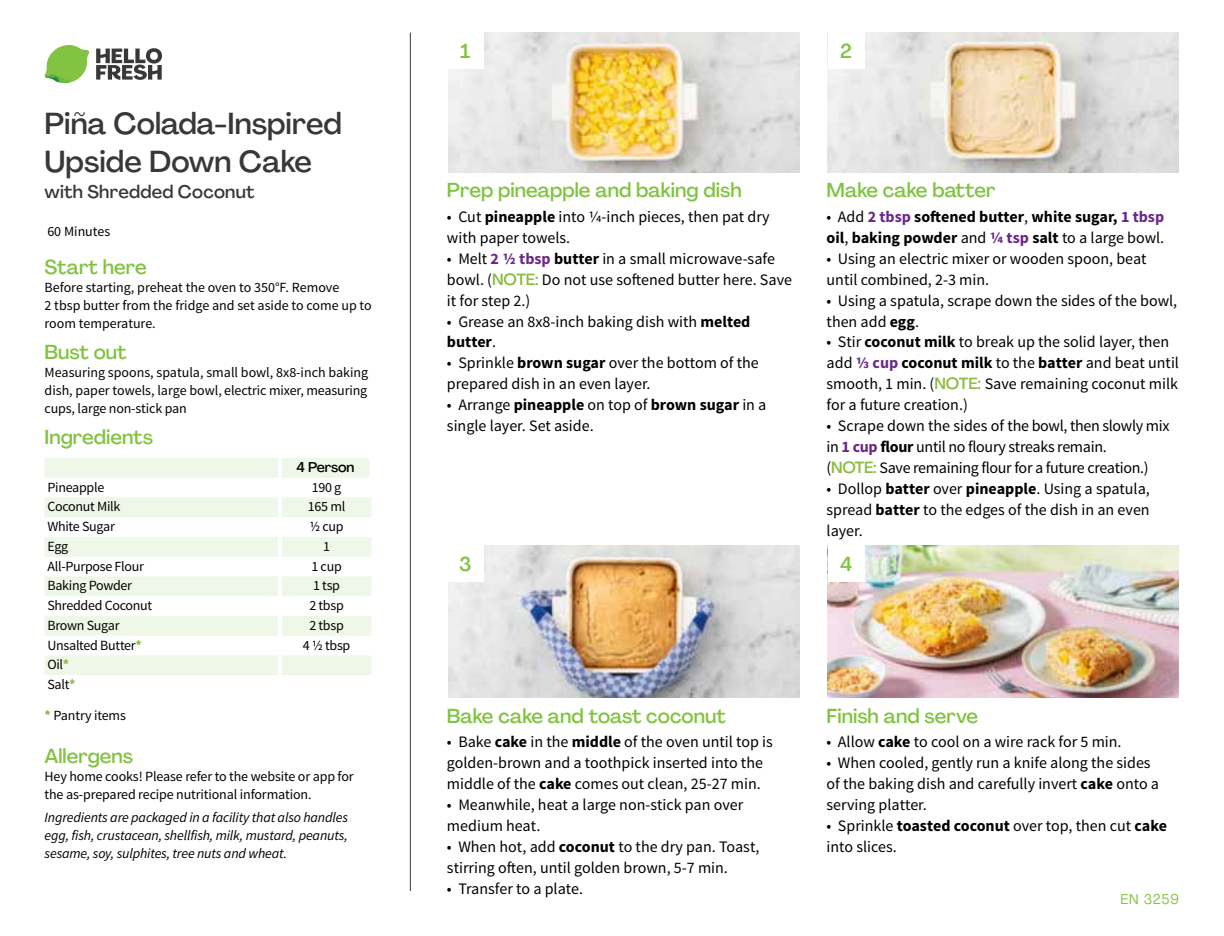
<style>
.page{position:relative;width:1224px;height:936px;background:#fff}
.page>*{position:absolute;margin:0;border:0;box-sizing:border-box;transform-origin:0 0}
.t1{font:500 30px/38px "Agrandir";color:#383839}
.t2{font:500 20px "Agrandir";color:#82c341}
.t3{font:500 18px "Agrandir";letter-spacing:.01em;color:#383839}
.t4{font:16px/21px "Source Sans Pro";color:#000}
.t5{font:16px/21px "Source Sans Pro";letter-spacing:-.02em;color:#000}
.t6{font:700 16px/21px "Source Sans Pro";color:#000}
.t7{font:14px/18px "Source Sans Pro";letter-spacing:-.01em;color:#000}
.t8{font:italic 14px/18px "Source Sans Pro";letter-spacing:-.01em;color:#000;text-align:justify}
.t9{font:500 14px "Agrandir";letter-spacing:-.01em;color:#000}
.t10{font:14px "Agrandir";letter-spacing:.05em;color:#82c341}
.s1{font-weight:700;color:#8cba42}
.s2{font-weight:700}
.s3{font-weight:700;color:#6c2888}
.s4{font-family:"Agrandir";font-weight:500;color:#8cba42}
.s5{font-weight:400}
.s6{color:#6c2888}
</style>
<div class="page">
<svg style="left:96px;top:48px;width:66px;height:32px"></svg>
<svg style="left:48px;top:45px;width:40px;height:26px"></svg>
<img style="left:69px;top:45px;width:20px;height:17px">
<img style="left:47px;top:59px;width:38px;height:8px">
<img style="left:44px;top:62px;width:40px;height:22px">
<img style="left:68px;top:67px;width:17px;height:16px">
<hr style="left:410px;top:33px;width:1px;height:858px;background:#383839">
<svg style="left:45px;top:458px;width:326px;height:217px;fill:#eff7e8"></svg>
<hr style="left:278px;top:458px;width:4px;height:20px;background:#fff">
<hr style="left:369px;top:458px;width:4px;height:20px;background:#fff">
<hr style="left:278px;top:478px;width:4px;height:19px;background:#fff">
<hr style="left:278px;top:497px;width:4px;height:20px;background:#fff">
<hr style="left:278px;top:517px;width:4px;height:20px;background:#fff">
<hr style="left:278px;top:537px;width:4px;height:20px;background:#fff">
<hr style="left:278px;top:557px;width:4px;height:19px;background:#fff">
<hr style="left:278px;top:576px;width:4px;height:20px;background:#fff">
<hr style="left:278px;top:596px;width:4px;height:20px;background:#fff">
<hr style="left:278px;top:616px;width:4px;height:20px;background:#fff">
<hr style="left:278px;top:636px;width:4px;height:19px;background:#fff">
<hr style="left:278px;top:655px;width:4px;height:20px;background:#fff">
<img style="left:448px;top:33px;width:351px;height:139px">
<img style="left:448px;top:545px;width:351px;height:152px">
<img style="left:828px;top:33px;width:351px;height:139px">
<img style="left:828px;top:545px;width:351px;height:152px">
<div style="left:447px;top:33px;width:37px;height:36px;background:#fff"></div>
<div style="left:447px;top:545px;width:37px;height:36px;background:#fff"></div>
<div style="left:828px;top:33px;width:36px;height:36px;background:#fff"></div>
<div style="left:828px;top:545px;width:36px;height:36px;background:#fff"></div>
<h1 class="t1" style="left:45px;top:104px;width:299px">Piña Colada-Inspired<br>Upside Down Cake</h1>
<p class="t3" style="left:45px;top:181px;width:212px">with Shredded Coconut</p>
<p class="t7" style="left:47px;top:222px;width:64px">60 Minutes</p>
<p class="t2" style="left:45px;top:255px;width:104px">Start here</p>
<p class="t7" style="left:45px;top:279px;width:329px">Before starting, preheat the oven to 350°F. Remove<br>2 tbsp butter from the fridge and set aside to come up to room temperature.</p>
<p class="t2" style="left:45px;top:340px;width:84px">Bust out</p>
<p class="t7" style="left:45px;top:364px;width:325px;text-align:justify">Measuring spoons, spatula, small bowl, 8x8-inch baking dish, paper towels, large bowl, electric mixer, measuring cups, large non-stick pan</p>
<p class="t2" style="left:45px;top:425px;width:110px">Ingredients</p>
<p class="t9" style="left:297px;top:458px;width:59px">4 Person</p>
<p class="t7" style="left:47px;top:478px;width:58px">Pineapple</p>
<p class="t7" style="left:312px;top:478px;width:31px">190 g</p>
<p class="t7" style="left:47px;top:498px;width:75px">Coconut Milk</p>
<p class="t7" style="left:308px;top:498px;width:39px">165 ml</p>
<p class="t7" style="left:47px;top:518px;width:69px">White Sugar</p>
<p class="t7" style="left:309px;top:518px;width:36px">1/2 cup</p>
<p class="t7" style="left:47px;top:537px;width:22px">Egg</p>
<p class="t7" style="left:323px;top:537px;width:8px">1</p>
<p class="t7" style="left:47px;top:557px;width:98px">All-Purpose Flour</p>
<p class="t7" style="left:311px;top:557px;width:32px">1 cup</p>
<p class="t7" style="left:47px;top:577px;width:86px">Baking Powder</p>
<p class="t7" style="left:313px;top:577px;width:28px">1 tsp</p>
<p class="t7" style="left:47px;top:597px;width:106px">Shredded Coconut</p>
<p class="t7" style="left:309px;top:597px;width:36px">2 tbsp</p>
<p class="t7" style="left:47px;top:616px;width:74px">Brown Sugar</p>
<p class="t7" style="left:309px;top:616px;width:36px">2 tbsp</p>
<p class="t7" style="left:47px;top:636px;width:96px">Unsalted Butter<span class="s1">*</span></p>
<p class="t7" style="left:303px;top:636px;width:49px">4 1/2 tbsp</p>
<p class="t7" style="left:47px;top:655px;width:30px;line-height:19.8px">Oil<span class="s1">*<br></span>Salt<span class="s1">*</span></p>
<p class="t7" style="left:45px;top:706px;width:83px"><span class="s1">*</span> Pantry items</p>
<p class="t2" style="left:45px;top:744px;width:90px">Allergens</p>
<p class="t7" style="left:45px;top:768px;width:311px">Hey home cooks! Please refer to the website or app for the as-prepared recipe nutritional information.</p>
<p class="t8" style="left:45px;top:809px;width:305px">Ingredients are packaged in a facility that also handles egg, fish, crustacean, shellfish, milk, mustard, peanuts, sesame, soy, sulphites, tree nuts and wheat.</p>
<p class="t2" style="left:460px;top:39px;width:12px">1</p>
<p class="t2" style="left:840px;top:39px;width:13px">2</p>
<p class="t2" style="left:447px;top:178px;width:296px">Prep pineapple and baking dish</p>
<p class="t4" style="left:447px;top:206px;width:324px">• Cut <span class="s2">pineapple</span> into 1/4-inch pieces, then pat dry with paper towels.</p>
<p class="t4" style="left:447px;top:248px;width:347px">• Melt <span class="s3">2 1/2 tbsp</span> <span class="s2">butter</span> in a small microwave-safe bowl. (<span class="s4">NOTE:</span> Do not use softened butter here. Save it for step 2.)</p>
<p class="t4" style="left:447px;top:311px;width:305px">• Grease an 8x8-inch baking dish with <span class="s2">melted butter</span>.</p>
<p class="t4" style="left:447px;top:353px;width:313px">• Sprinkle <span class="s2">brown sugar</span> over the bottom of the prepared dish in an even layer.</p>
<p class="t4" style="left:447px;top:395px;width:321px">• Arrange <span class="s2">pineapple</span> on top of <span class="s2">brown sugar</span> in a single layer. Set aside.</p>
<p class="t2" style="left:459px;top:551px;width:14px">3</p>
<p class="t2" style="left:827px;top:178px;width:171px">Make cake batter</p>
<p class="t6" style="left:827px;top:206px;width:339px"><span class="s5">• Add</span> <span class="s6">2 tbsp</span> softened butter<span class="s5">,</span> white sugar, <span class="s6">1 tbsp </span>oil<span class="s5">,</span> baking powder <span class="s5">and</span> <span class="s6">1/4 tsp</span> salt <span class="s5">to a large bowl.</span></p>
<p class="t4" style="left:827px;top:248px;width:322px">• Using an electric mixer or wooden spoon, beat until combined, 2-3 min.</p>
<p class="t4" style="left:827px;top:290px;width:352px">• Using a spatula, scrape down the sides of the bowl, then add <span class="s2">egg</span>.</p>
<p class="t4" style="left:827px;top:332px;width:354px">• Stir <span class="s2">coconut milk</span> to break up the solid layer, then add <span class="s3">1/3 cup</span> <span class="s2">coconut milk</span> to the <span class="s2">batter</span> and beat until smooth, 1 min. (<span class="s4">NOTE:</span> Save remaining coconut milk for a future creation.)</p>
<p class="t5" style="left:827px;top:416px;width:345px">• Scrape down the sides of the bowl, then slowly mix in <span class="s3">1 cup</span> <span class="s2">flour</span> until no floury streaks remain.<br>(<span class="s4">NOTE:</span> Save remaining flour for a future creation.)</p>
<p class="t4" style="left:827px;top:479px;width:325px;text-align:justify">• Dollop <span class="s2">batter</span> over <span class="s2">pineapple</span>. Using a spatula, spread <span class="s2">batter</span> to the edges of the dish in an even layer.</p>
<p class="t2" style="left:840px;top:551px;width:14px">4</p>
<p class="t2" style="left:447px;top:703px;width:280px">Bake cake and toast coconut</p>
<p class="t4" style="left:447px;top:731px;width:327px">• Bake <span class="s2">cake</span> in the <span class="s2">middle</span> of the oven until top is golden-brown and a toothpick inserted into the middle of the <span class="s2">cake</span> comes out clean, 25-27 min.</p>
<p class="t4" style="left:447px;top:794px;width:298px">• Meanwhile, heat a large non-stick pan over medium heat.</p>
<p class="t4" style="left:447px;top:836px;width:314px">• When hot, add <span class="s2">coconut</span> to the dry pan. Toast, stirring often, until golden brown, 5-7 min.</p>
<p class="t4" style="left:447px;top:878px;width:138px">• Transfer to a plate.</p>
<p class="t2" style="left:827px;top:703px;width:153px">Finish and serve</p>
<p class="t4" style="left:827px;top:731px;width:297px">• Allow <span class="s2">cake</span> to cool on a wire rack for 5 min.</p>
<p class="t4" style="left:827px;top:752px;width:334px">• When cooled, gently run a knife along the sides of the baking dish and carefully invert <span class="s2">cake</span> onto a serving platter.</p>
<p class="t4" style="left:827px;top:815px;width:342px">• Sprinkle <span class="s2">toasted coconut</span> over top, then cut <span class="s2">cake </span>into slices.</p>
<p class="t10" style="left:1120px;top:890px;width:60px">EN 3259</p>
</div>
